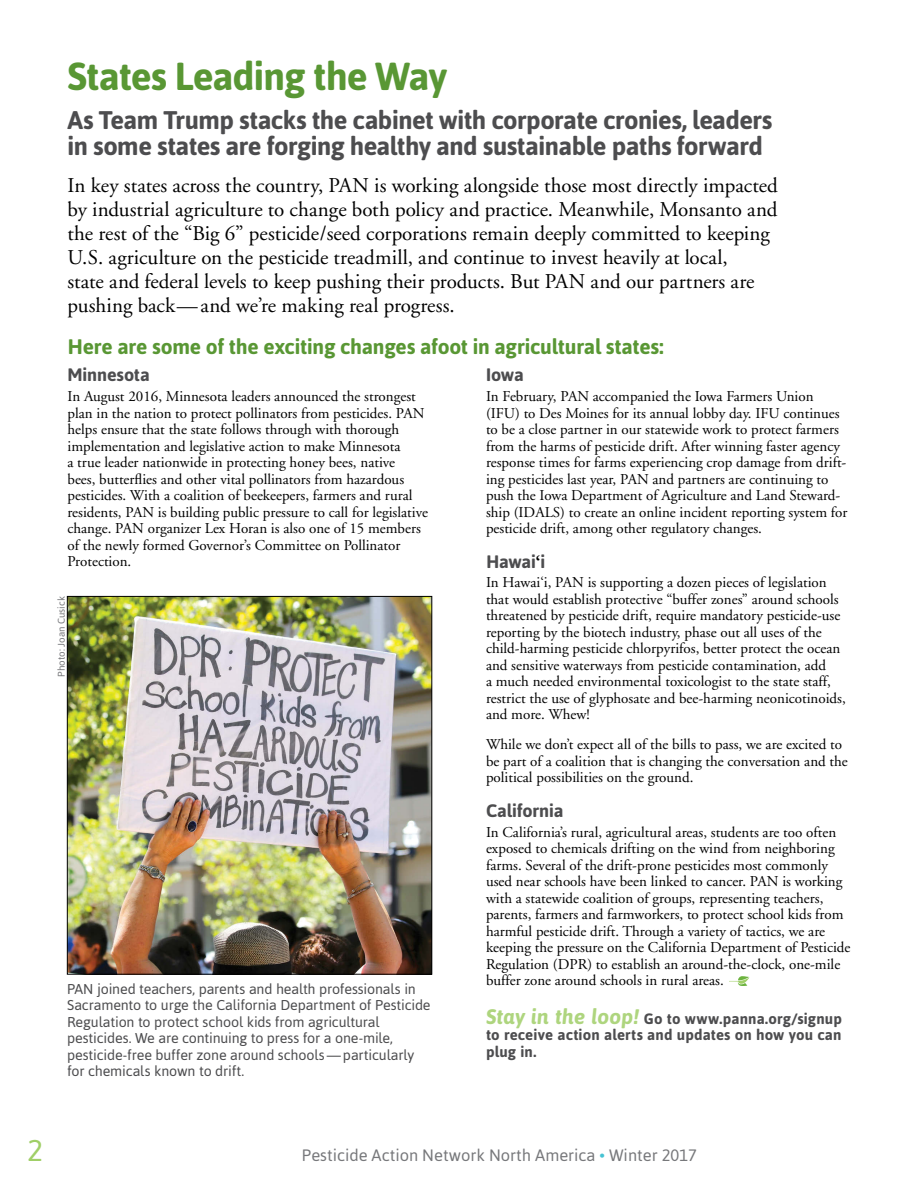
<style>
.page{position:relative;width:918px;height:1188px;background:#fff}
.page>*{position:absolute;margin:0;border:0;box-sizing:border-box;transform-origin:0 0}
.t1{font:700 39px "Asap";letter-spacing:-.025em;color:#599734}
.t2{font:30px "Asap";color:#a0cf67}
.t3{font:700 25.5px/25.5px "Asap";letter-spacing:-.02em;color:#4d4d4f}
.t4{font:21px/24px "Adobe Garamond";color:#000}
.t5{font:700 21px "Asap";letter-spacing:-.01em;color:#599734}
.t6{font:700 18px "Asap";letter-spacing:-.01em;color:#4d4d4f}
.t7{font:16.5px "Asap";color:#77787b}
.t8{font:15px/16.5px "Adobe Garamond";color:#000}
.t9{font:700 15px/16.5px "Asap";letter-spacing:.01em;color:#4d4d4f;text-align:justify}
.t10{font:14.25px/16.5px "Asap";letter-spacing:-.015em;color:#4d4d4f}
.t11{font:9.75px "Asap";letter-spacing:.005em;color:#77787b}
.s1{font-family:"Adobe Garamond";color:#000}
.s2{font-style:italic;font-size:21px;color:#aed57e}
.s3{color:#47c3d3}
</style>
<div class="page">
<svg style="left:729px;top:976px;width:20px;height:10px"></svg>
<img style="left:69px;top:598px;width:361px;height:374px">
<div style="left:67px;top:596px;width:365px;height:378px;border:1px solid #000"></div>
<h1 class="t1" style="left:68px;top:54px;width:381px">States Leading the Way</h1>
<h3 class="t3" style="left:68px;top:107px;width:706px">As Team Trump stacks the cabinet with corporate cronies, leaders in some states are forging healthy and sustainable paths forward</h3>
<p class="t4" style="left:68px;top:174px;width:712px">In key states across the country, PAN is working alongside those most directly impacted by industrial agriculture to change both policy and practice. Meanwhile, Monsanto and the rest of the “Big 6” pesticide/seed corporations remain deeply committed to keeping U.S. agriculture on the pesticide treadmill, and continue to invest heavily at local,<br>state and federal levels to keep pushing their products. But PAN and our partners are pushing back— and we’re making real progress.</p>
<h3 class="t5" style="left:68px;top:334px;width:598px">Here are some of the exciting changes afoot in agricultural states:</h3>
<p class="t6" style="left:68px;top:364px;width:84px">Minnesota</p>
<p class="t8" style="left:68px;top:388px;width:362px">In August 2016, Minnesota leaders announced the strongest plan in the nation to protect pollinators from pesticides. PAN helps ensure that the state follows through with thorough implementation and legislative action to make Minnesota<br>a true leader nationwide in protecting honey bees, native<br>bees, butterflies and other vital pollinators from hazardous pesticides. With a coalition of beekeepers, farmers and rural residents, PAN is building public pressure to call for legislative change. PAN organizer Lex Horan is also one of 15 members of the newly formed Governor’s Committee on Pollinator Protection.</p>
<p class="t6" style="left:486px;top:364px;width:39px">Iowa</p>
<p class="t8" style="left:486px;top:388px;width:363px">In February, PAN accompanied the Iowa Farmers Union (IFU) to Des Moines for its annual lobby day. IFU continues to be a close partner in our statewide work to protect farmers from the harms of pesticide drift. After winning faster agency response times for farms experiencing crop damage from drift&shy;ing pesticides last year, PAN and partners are continuing to push the Iowa Department of Agriculture and Land Steward&shy;ship (IDALS) to create an online incident reporting system for pesticide drift, among other regulatory changes.</p>
<p class="t6" style="left:486px;top:551px;width:61px">Hawai<span class="s1">‘</span>i</p>
<p class="t8" style="left:486px;top:575px;width:361px">In Hawai‘i, PAN is supporting a dozen pieces of legislation that would establish protective “buffer zones” around schools threatened by pesticide drift, require mandatory pesticide-use reporting by the biotech industry, phase out all uses of the child-harming pesticide chlorpyrifos, better protect the ocean and sensitive waterways from pesticide contamination, add<br>a much needed environmental toxicologist to the state staff, restrict the use of glyphosate and bee-harming neonicotinoids, and more. Whew!</p>
<p class="t8" style="left:486px;top:737px;width:363px">While we don’t expect all of the bills to pass, we are excited to be part of a coalition that is changing the conversation and the political possibilities on the ground.</p>
<p class="t6" style="left:486px;top:800px;width:79px">California</p>
<p class="t8" style="left:486px;top:824px;width:366px">In California’s rural, agricultural areas, students are too often exposed to chemicals drifting on the wind from neighboring farms. Several of the drift-prone pesticides most commonly used near schools have been linked to cancer. PAN is working with a statewide coalition of groups, representing teachers, parents, farmers and farmworkers, to protect school kids from harmful pesticide drift. Through a variety of tactics, we are keeping the pressure on the California Department of Pesticide Regulation (DPR) to establish an around-the-clock, one-mile buffer zone around schools in rural areas.</p>
<p class="t9" style="left:486px;top:1010px;width:358px"><span class="s2">Stay in the loop!</span> Go to www.panna.org/signup to receive action alerts and updates on how you can plug in.</p>
<p class="t11" style="left:56px;top:677px;width:82px;rotate:-90deg">Photo: Joan Cusick</p>
<p class="t10" style="left:67px;top:980px;width:365px">PAN joined teachers, parents and health professionals in Sacramento to urge the California Department of Pesticide Regulation to protect school kids from agricultural pesticides. We are continuing to press for a one-mile, pesticide-free buffer zone around schools — particularly for chemicals known to drift.</p>
<h2 class="t2" style="left:27px;top:1133px;width:18px">2</h2>
<p class="t7" style="left:302px;top:1146px;width:397px">Pesticide Action Network North America <span class="s3">•</span> Winter 2017</p>
</div>
